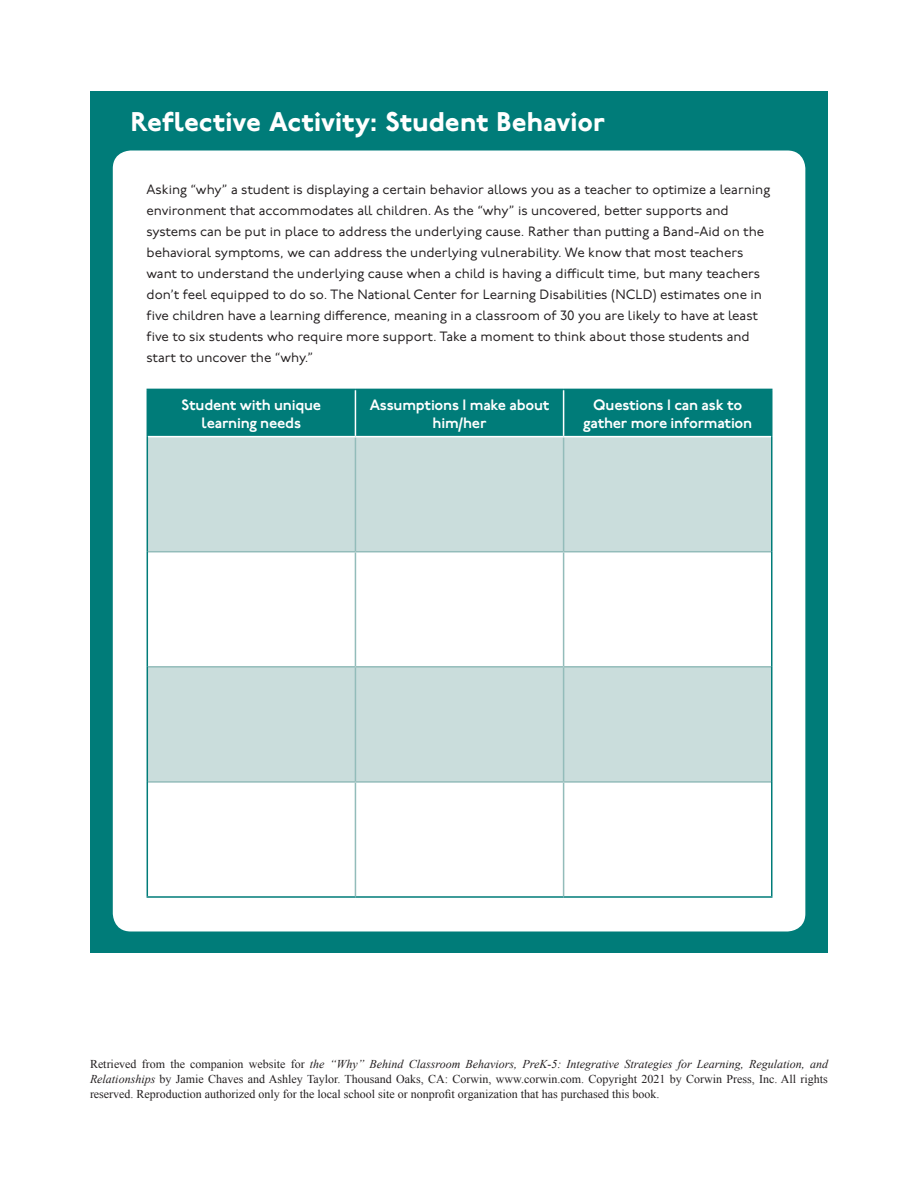
<style>
.page{position:relative;width:918px;height:1188px;background:#fff}
.page>*{position:absolute;margin:0;border:0;box-sizing:border-box;transform-origin:0 0}
.SE1_Title{font:800 27px "P22 Underground CY";letter-spacing:.005em;color:#fff}
.Art_Table_Column_Hea{font:600 15px/18px "P22 Underground CY";letter-spacing:-.015em;color:#fff;text-align:center}
.SE1_FL{font:13.5px/21px "P22 Underground CY";color:#231f20}
.t1{font:12px/15px "Times New Roman";color:#231f20;text-align:justify}
.s1{font-style:italic}
</style>
<div class="page">
<div style="left:90px;top:92px;width:738px;height:861px;background:#007c79"></div>
<div style="left:113px;top:151px;width:692px;height:780px;background:#fff;border-radius:18px"></div>
<div style="left:148px;top:390px;width:623px;height:46px;background:#007c79"></div>
<svg style="left:148px;top:437px;width:623px;height:344px;fill:#cadddc"></svg>
<hr style="left:355px;top:390px;width:1px;height:46px;background:#fff">
<hr style="left:563px;top:390px;width:1px;height:46px;background:#fff">
<hr style="left:147px;top:389px;width:208px;height:1px;background:#007c79">
<hr style="left:147px;top:390px;width:1px;height:47px;background:#007c79">
<hr style="left:355px;top:389px;width:209px;height:1px;background:#007c79">
<hr style="left:564px;top:389px;width:208px;height:1px;background:#007c79">
<hr style="left:771px;top:390px;width:1px;height:47px;background:#007c79">
<hr style="left:147px;top:437px;width:1px;height:115px;background:#007c79">
<hr style="left:771px;top:437px;width:1px;height:115px;background:#007c79">
<hr style="left:147px;top:552px;width:1px;height:115px;background:#007c79">
<hr style="left:771px;top:552px;width:1px;height:115px;background:#007c79">
<hr style="left:147px;top:667px;width:1px;height:115px;background:#007c79">
<hr style="left:771px;top:667px;width:1px;height:115px;background:#007c79">
<hr style="left:147px;top:782px;width:1px;height:114px;background:#007c79">
<hr style="left:771px;top:782px;width:1px;height:114px;background:#007c79">
<hr style="left:147px;top:896px;width:208px;height:2px;background:#007c79">
<hr style="left:355px;top:896px;width:209px;height:2px;background:#007c79">
<hr style="left:564px;top:896px;width:208px;height:2px;background:#007c79">
<hr style="left:355px;top:437px;width:1px;height:114px;background:#93bcba">
<hr style="left:563px;top:437px;width:1px;height:114px;background:#93bcba">
<hr style="left:148px;top:551px;width:207px;height:1px;background:#93bcba">
<hr style="left:355px;top:551px;width:209px;height:1px;background:#93bcba">
<hr style="left:355px;top:552px;width:1px;height:114px;background:#93bcba">
<hr style="left:564px;top:551px;width:207px;height:1px;background:#93bcba">
<hr style="left:563px;top:552px;width:1px;height:114px;background:#93bcba">
<hr style="left:148px;top:666px;width:207px;height:2px;background:#93bcba">
<hr style="left:355px;top:666px;width:209px;height:2px;background:#93bcba">
<hr style="left:355px;top:668px;width:1px;height:113px;background:#93bcba">
<hr style="left:564px;top:666px;width:207px;height:2px;background:#93bcba">
<hr style="left:563px;top:668px;width:1px;height:113px;background:#93bcba">
<hr style="left:148px;top:781px;width:207px;height:2px;background:#93bcba">
<hr style="left:355px;top:781px;width:209px;height:2px;background:#93bcba">
<hr style="left:355px;top:783px;width:1px;height:113px;background:#93bcba">
<hr style="left:564px;top:781px;width:207px;height:2px;background:#93bcba">
<hr style="left:563px;top:783px;width:1px;height:113px;background:#93bcba">
<p class="SE1_Title" style="left:131px;top:106px;width:476px">Reflective Activity: Student Behavior</p>
<p class="SE1_FL" style="left:147px;top:180px;width:625px">Asking “why” a student is displaying a certain behavior allows you as a teacher to optimize a learning environment that accommodates all children. As the “why” is uncovered, better supports and systems can be put in place to address the underlying cause. Rather than putting a Band-Aid on the behavioral symptoms, we can address the underlying vulnerability. We know that most teachers want to understand the underlying cause when a child is having a difficult time, but many teachers don’t feel equipped to do so. The National Center for Learning Disabilities (NCLD) estimates one in five children have a learning difference, meaning in a classroom of 30 you are likely to have at least five to six students who require more support. Take a moment to think about those students and start to uncover the “why.”</p>
<p class="Art_Table_Column_Hea" style="left:182px;top:396px;width:141px">Student with unique learning needs</p>
<p class="Art_Table_Column_Hea" style="left:370px;top:396px;width:181px">Assumptions I make about him/her</p>
<p class="Art_Table_Column_Hea" style="left:583px;top:396px;width:171px">Questions I can ask to gather more information</p>
<p class="t1" style="left:90px;top:1056px;width:740px">Retrieved from the companion website for <span class="s1">the “Why” Behind Classroom Behaviors, PreK-5: Integrative Strategies for Learning, Regulation, and Relationships</span> by Jamie Chaves and Ashley Taylor. Thousand Oaks, CA: Corwin, www.corwin.com. Copyright 2021 by Corwin Press, Inc. All rights -reserved. Reproduction authorized only for the local school site or nonprofit organization that has purchased this book.</p>
</div>
